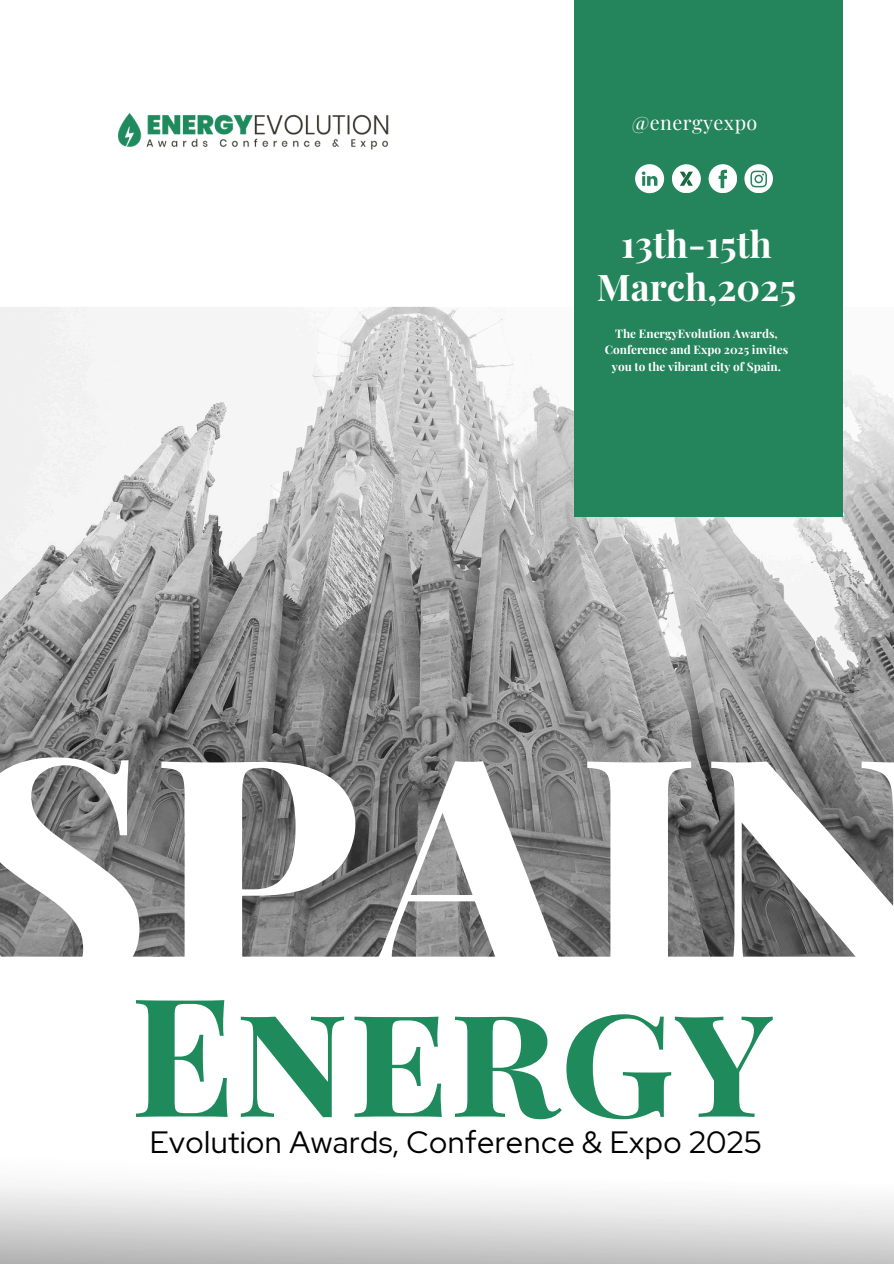
<style>
.page{position:relative;width:894px;height:1264px;background:#fff}
.page>*{position:absolute;margin:0;border:0;box-sizing:border-box;transform-origin:0 0}
.t1{font:800 317.7px "Playfair Display";color:#fff}
.t2{font:700 164.85px "Playfair Display SC";color:#1f8b5d}
.t3{font:700 36.6px/42.8px "Playfair Display";color:#fff;text-align:center}
.t4{font:30.75px "Red Hat Display";letter-spacing:.015em;color:#000}
.t5{font:19.8px "Playfair Display";letter-spacing:.025em;color:#fff}
.t6{font:700 11.85px/16.6px "Playfair Display";color:#fff;text-align:center}
</style>
<div class="page">
<img style="left:0;top:307px;width:893px;height:649px">
<div style="left:574px;top:0;width:268px;height:517px;background:#24845b"></div>
<img style="left:119px;top:113px;width:270px;height:37px">
<svg style="left:744px;top:164px;width:28px;height:29px"></svg>
<svg style="left:708px;top:164px;width:29px;height:29px"></svg>
<svg style="left:635px;top:164px;width:29px;height:29px"></svg>
<div style="left:671px;top:164px;width:29px;height:29px;background:#fff;border-radius:50%"></div>
<svg style="left:680px;top:172px;width:12px;height:14px"></svg>
<h1 class="t5" style="left:631px;top:109px;width:127px">@energyexpo</h1>
<p class="t3" style="left:596px;top:221px;width:201px">13th-15th<br>March,2025</p>
<p class="t6" style="left:604px;top:324px;width:185px">The EnergyEvolution Awards,<br>Conference and Expo 2025 invites you to the vibrant city of Spain.</p>
<p class="t1" style="left:-39px;top:642px;width:972px">SPAIN</p>
<h3 class="t2" style="left:130px;top:938px;width:644px">Energy</h3>
<p class="t4" style="left:150px;top:1121px;width:613px">Evolution Awards, Conference &amp; Expo 2025</p>
</div>
